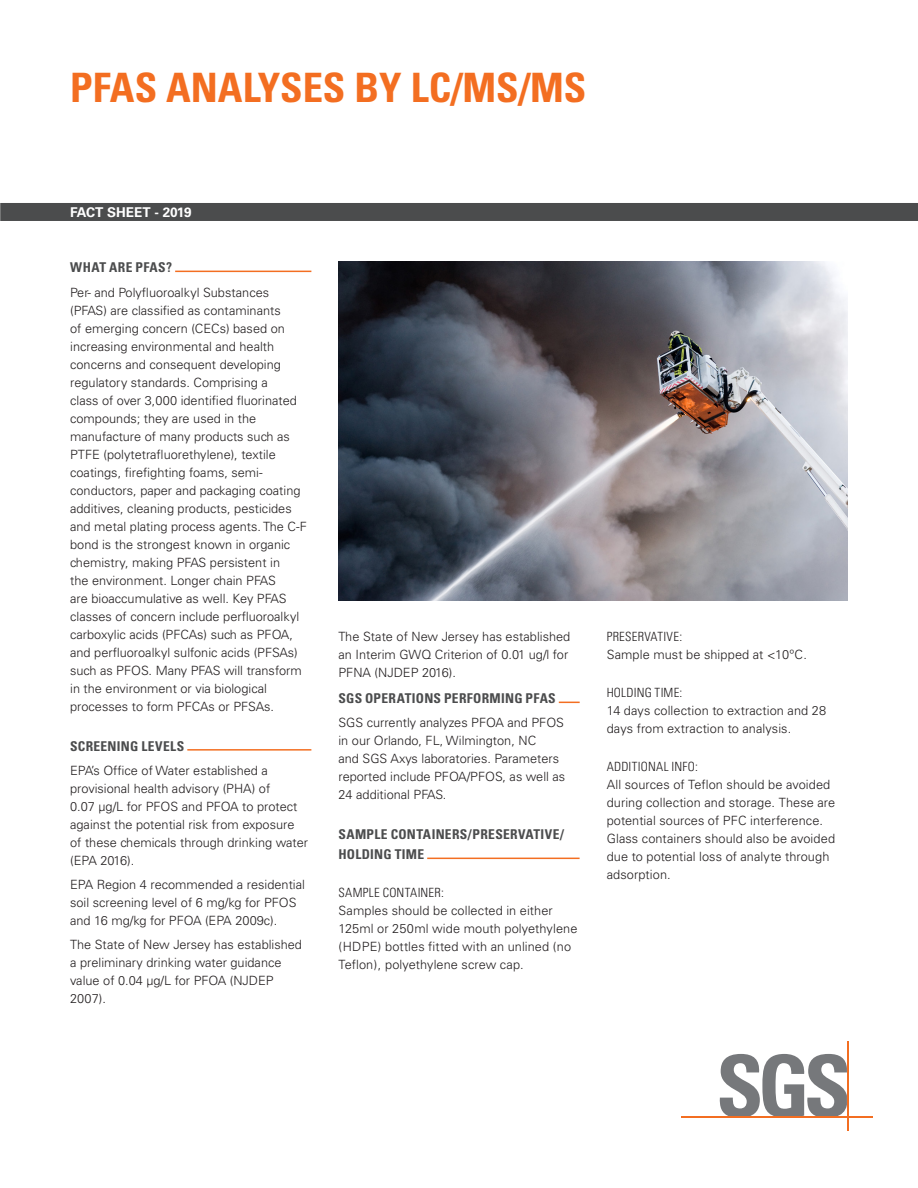
<style>
.page{position:relative;width:918px;height:1188px;background:#fff}
.page>*{position:absolute;margin:0;border:0;box-sizing:border-box;transform-origin:0 0}
.t1{font:700 condensed 40.5px "Univers";color:#f36e21}
.Subheading{font:700 condensed 13.5px/20.2px "Univers";letter-spacing:.025em;color:#4b4c4d}
.Text_Paragraph_Style{font:700 condensed 13.5px "Univers";letter-spacing:.02em;color:#4b4c4d}
.t2{font:700 13.5px "Univers";color:#fff}
.Text_Paragraph_Style-2{font:300 12.75px/18px "Univers";color:#231f20}
.Subheading-2{font:300 12.75px/18px "Univers";letter-spacing:.005em;color:#231f20}
.s1{font-family:"Univers LT Pro";font-stretch:condensed}
</style>
<div class="page">
<svg style="left:719px;top:1054px;width:128px;height:63px"></svg>
<hr style="left:681px;top:1117px;width:191px;height:1px;background:#f36e21">
<hr style="left:847px;top:1042px;width:1px;height:89px;background:#f36e21">
<div style="left:0;top:203px;width:918px;height:18px;background:#4b4c4d"></div>
<hr style="left:175px;top:271px;width:136px;height:1px;background:#f36e21">
<hr style="left:187px;top:749px;width:124px;height:2px;background:#f36e21">
<svg style="left:559px;top:702px;width:21px;height:1px"></svg>
<hr style="left:427px;top:858px;width:153px;height:1px;background:#f36e21">
<img style="left:338px;top:261px;width:510px;height:340px">
<p class="t1" style="left:70px;top:63px;width:518px">PFAS ANALYSES BY LC/MS/MS</p>
<p class="t2" style="left:70px;top:204px;width:123px">FACT SHEET - 2019</p>
<p class="Subheading" style="left:70px;top:257px;width:103px">WHAT ARE PFAS?</p>
<p class="Text_Paragraph_Style-2" style="left:70px;top:283px;width:238px">Per- and Polyfluoroalkyl Substances (PFAS) are classified as contaminants<br>of emerging concern (CECs) based on increasing environmental and health concerns and consequent developing regulatory standards. Comprising a<br>class of over 3,000 identified fluorinated compounds; they are used in the manufacture of many products such as PTFE (polytetrafluorethylene), textile coatings, firefighting foams, semi&shy;conductors, paper and packaging coating additives, cleaning products, pesticides and metal plating process agents. The C-F bond is the strongest known in organic chemistry, making PFAS persistent in<br>the environment. Longer chain PFAS<br>are bioaccumulative as well. Key PFAS classes of concern include perfluoroalkyl carboxylic acids (PFCAs) such as PFOA, and perfluoroalkyl sulfonic acids (PFSAs) such as PFOS. Many PFAS will transform in the environment or via biological processes to form PFCAs or PFSAs.</p>
<p class="Subheading" style="left:70px;top:736px;width:116px">SCREENING LEVELS</p>
<p class="Text_Paragraph_Style-2" style="left:70px;top:762px;width:239px">EPA’s Office of Water established a provisional health advisory (PHA) of<br>0.07 μg/L for PFOS and PFOA to protect against the potential risk from exposure of these chemicals through drinking water (EPA 2016).</p>
<p class="Text_Paragraph_Style-2" style="left:70px;top:876px;width:236px">EPA Region 4 recommended a residential soil screening level of 6 mg/kg for PFOS and 16 mg/kg for PFOA (EPA 2009c).</p>
<p class="Text_Paragraph_Style-2" style="left:70px;top:936px;width:233px">The State of New Jersey has established a preliminary drinking water guidance value of 0.04 μg/L for PFOA (NJDEP<br>2007).</p>
<p class="Text_Paragraph_Style-2" style="left:338px;top:627px;width:233px">The State of New Jersey has established an Interim GWQ Criterion of 0.01 ug/l for<br>PFNA (NJDEP 2016).</p>
<p class="Text_Paragraph_Style" style="left:338px;top:690px;width:219px">SGS OPERATIONS PERFORMING PFAS</p>
<p class="Text_Paragraph_Style-2" style="left:338px;top:714px;width:228px">SGS currently analyzes PFOA and PFOS in our Orlando, FL, Wilmington, NC<br>and SGS Axys laboratories. Parameters reported include PFOA/PFOS, as well as 24 additional PFAS.</p>
<p class="Subheading" style="left:338px;top:824px;width:227px">SAMPLE CONTAINERS/PRESERVATIVE/<br>HOLDING TIME</p>
<p class="Subheading-2" style="left:338px;top:884px;width:240px"><span class="s1">SAMPLE CONTAINER:<br></span>Samples should be collected in either 125ml or 250ml wide mouth polyethylene (HDPE) bottles fitted with an unlined (no Teflon), polyethylene screw cap.</p>
<p class="Subheading-2" style="left:607px;top:627px;width:202px"><span class="s1">PRESERVATIVE:<br></span>Sample must be shipped at &lt;10ºC.</p>
<p class="Subheading-2" style="left:607px;top:684px;width:221px"><span class="s1">HOLDING TIME:<br></span>14 days collection to extraction and 28 days from extraction to analysis.</p>
<p class="Subheading-2" style="left:607px;top:758px;width:230px"><span class="s1">ADDITIONAL INFO:<br></span>All sources of Teflon should be avoided during collection and storage. These are potential sources of PFC interference.<br>Glass containers should also be avoided due to potential loss of analyte through adsorption.</p>
</div>
